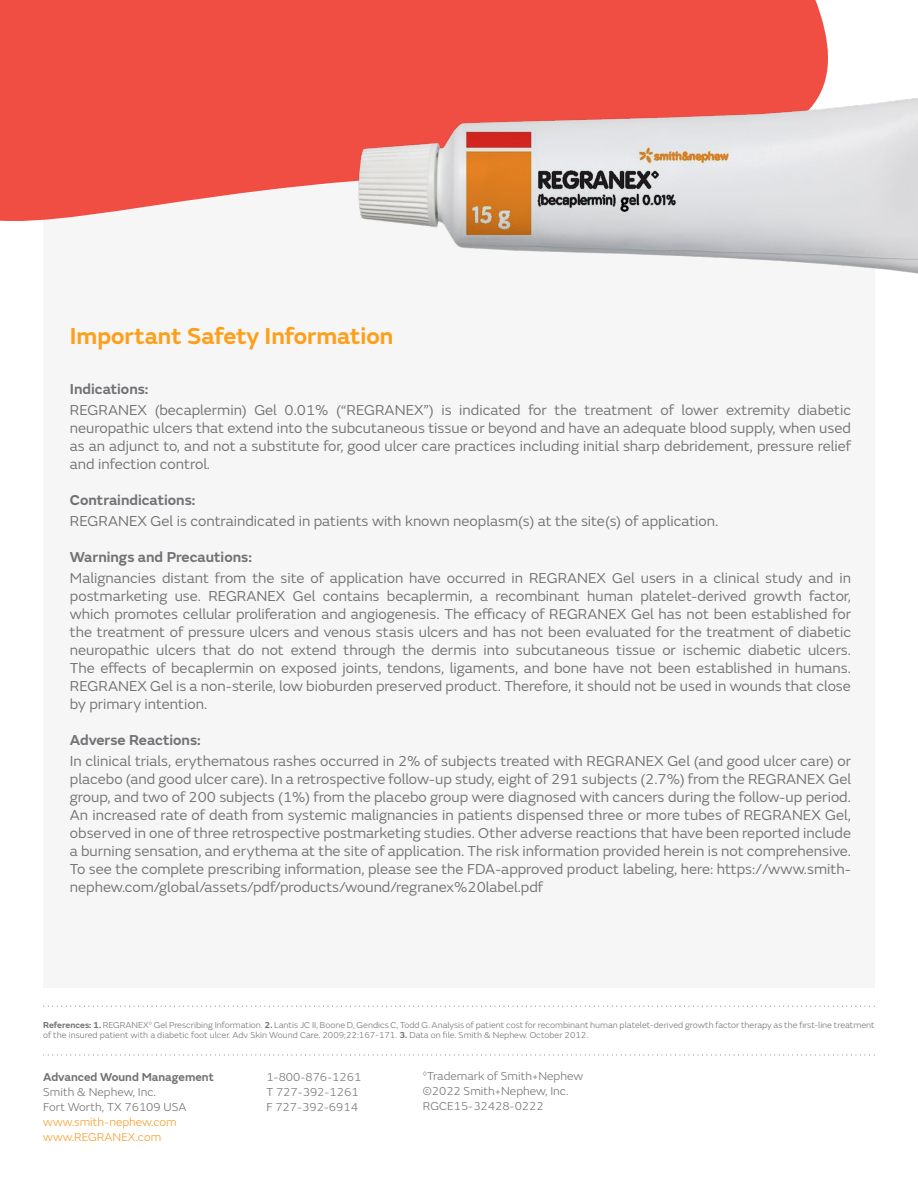
<style>
.page{position:relative;width:918px;height:1188px;background:#fff}
.page>*{position:absolute;margin:0;border:0;box-sizing:border-box;transform-origin:0 0}
.t1{font:600 24px "SN Emeric";color:#ff9e18}
.t2{font:15px/18px "SN Emeric";color:#717275;text-align:justify}
.t3{font:600 15px "SN Emeric";color:#717275}
.t4{font:300 12px/15px "SN Emeric";color:#727275}
.t5{font:300 12px/15px "SN Emeric";color:#f99d2a}
.t6{font:600 12px "SN Emeric";color:#727275}
.t7{font:300 12px "SN Emeric";color:#717275}
.t8{font:300 9px/10.8px "SN Emeric";color:#727275}
.s1{font-weight:600}
</style>
<div class="page">
<div style="left:43px;top:169px;width:832px;height:818px;background:#f6f6f6"></div>
<svg style="left:44px;top:1054px;width:831px;height:2px"></svg>
<svg style="left:44px;top:1006px;width:831px;height:1px"></svg>
<div style="left:0;top:0;width:828px;height:221px;background:#f04e43"></div>
<img style="left:272px;top:58px;width:646px;height:216px">
<h1 class="t1" style="left:70px;top:321px;width:325px">Important Safety Information</h1>
<p class="t3" style="left:70px;top:379px;width:80px">Indications:</p>
<p class="t2" style="left:70px;top:400px;width:783px">REGRANEX (becaplermin) Gel 0.01% (“REGRANEX”) is indicated for the treatment of lower extremity diabetic neuropathic ulcers that extend into the subcutaneous tissue or beyond and have an adequate blood supply, when used as an adjunct to, and not a substitute for, good ulcer care practices including initial sharp debridement, pressure relief and infection control.</p>
<p class="t3" style="left:70px;top:490px;width:127px">Contraindications:</p>
<p class="t2" style="left:70px;top:511px;width:650px">REGRANEX Gel is contraindicated in patients with known neoplasm(s) at the site(s) of application.</p>
<p class="t3" style="left:70px;top:547px;width:184px">Warnings and Precautions:</p>
<p class="t2" style="left:70px;top:568px;width:783px">Malignancies distant from the site of application have occurred in REGRANEX Gel users in a clinical study and in postmarketing use. REGRANEX Gel contains becaplermin, a recombinant human platelet-derived growth factor, which promotes cellular proliferation and angiogenesis. The efficacy of REGRANEX Gel has not been established for the treatment of pressure ulcers and venous stasis ulcers and has not been evaluated for the treatment of diabetic neuropathic ulcers that do not extend through the dermis into subcutaneous tissue or ischemic diabetic ulcers.<br>The effects of becaplermin on exposed joints, tendons, ligaments, and bone have not been established in humans.<br>REGRANEX Gel is a non-sterile, low bioburden preserved product. Therefore, it should not be used in wounds that close by primary intention.</p>
<p class="t3" style="left:70px;top:730px;width:132px">Adverse Reactions:</p>
<p class="t2" style="left:70px;top:751px;width:783px">In clinical trials, erythematous rashes occurred in 2% of subjects treated with REGRANEX Gel (and good ulcer care) or placebo (and good ulcer care). In a retrospective follow-up study, eight of 291 subjects (2.7%) from the REGRANEX Gel group, and two of 200 subjects (1%) from the placebo group were diagnosed with cancers during the follow-up period.<br>An increased rate of death from systemic malignancies in patients dispensed three or more tubes of REGRANEX Gel, observed in one of three retrospective postmarketing studies. Other adverse reactions that have been reported include a burning sensation, and erythema at the site of application. The risk information provided herein is not comprehensive.<br>To see the complete prescribing information, please see the FDA-approved product labeling, here: https://www.smith&shy;nephew.com/global/assets/pdf/products/wound/regranex%20label.pdf</p>
<p class="t8" style="left:43px;top:1019px;width:833px"><span class="s1">References: 1.</span> REGRANEX<sup>◊</sup> Gel Prescribing Information. <span class="s1">2.</span> Lantis JC II, Boone D, Gendics C, Todd G. Analysis of patient cost for recombinant human platelet-derived growth factor therapy as the first-line treatment of the insured patient with a diabetic foot ulcer. Adv Skin Wound Care. 2009;22:167-171. <span class="s1">3.</span> Data on file. Smith &amp; Nephew. October 2012.</p>
<p class="t6" style="left:43px;top:1069px;width:172px">Advanced Wound Management</p>
<p class="t4" style="left:43px;top:1084px;width:145px">Smith &amp; Nephew, Inc.<br>Fort Worth, TX 76109 USA</p>
<p class="t5" style="left:43px;top:1114px;width:135px">www.smith-nephew.com www.REGRANEX.com</p>
<p class="t4" style="left:266px;top:1069px;width:96px">1-800-876-1261<br>T 727-392-1261<br>F 727-392-6914</p>
<p class="t4" style="left:423px;top:1069px;width:162px"><sup>◊</sup>Trademark of Smith+Nephew ©2022 Smith+Nephew, Inc.</p>
<p class="t7" style="left:423px;top:1098px;width:122px">RGCE15-32428-0222</p>
</div>
